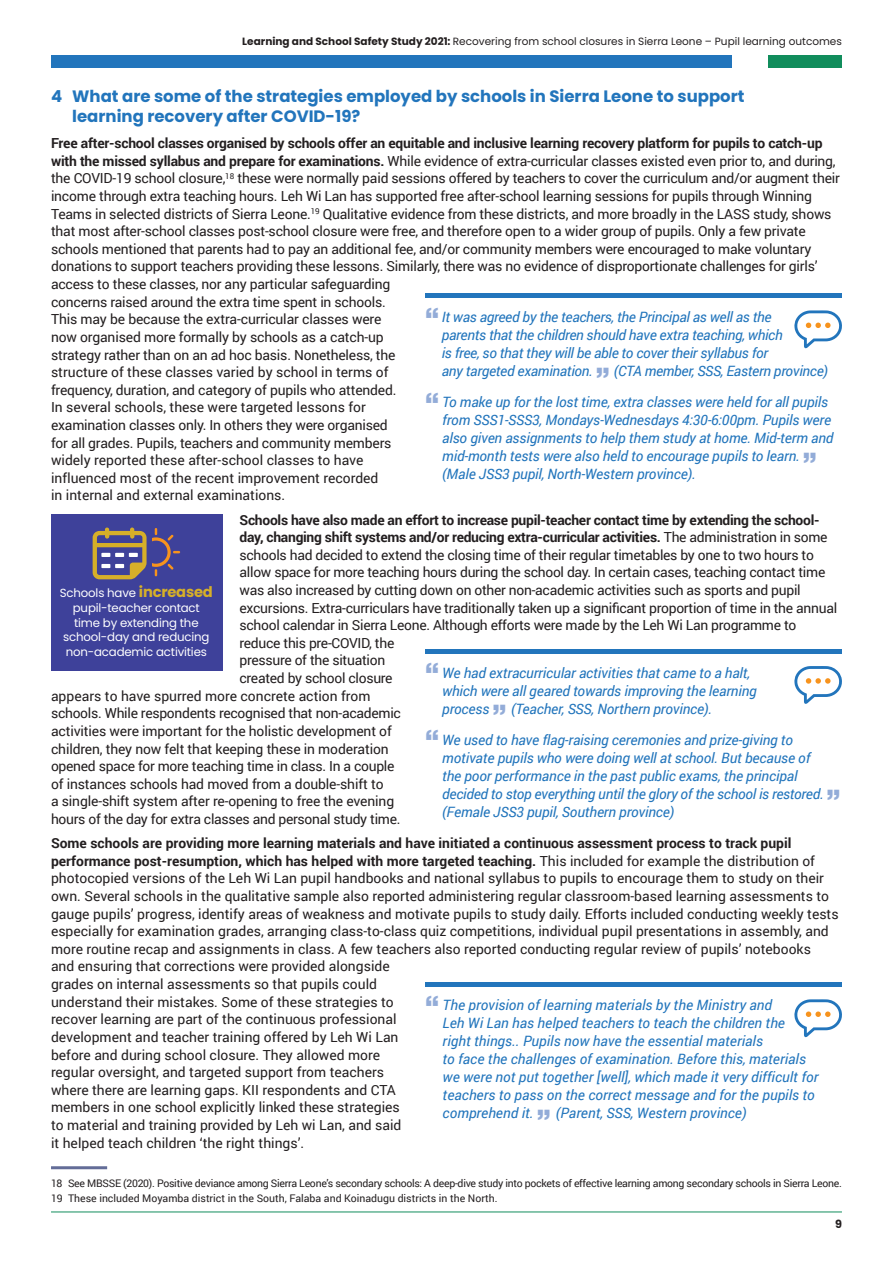
<style>
.page{position:relative;width:893px;height:1263px;background:#fff}
.page>*{position:absolute;margin:0;border:0;box-sizing:border-box;transform-origin:0 0}
.t1{font:700 16.5px/19.5px "Poppins";color:#2275bc}
.t2{font:italic 14.25px/18px "Roboto";letter-spacing:-.01em;color:#2275bc}
.t3{font:13.8px/17.5px "Roboto";letter-spacing:-.015em;color:#231f20}
.t4{font:700 13.8px "Roboto";letter-spacing:-.02em;color:#231f20}
.t5{font:11.7px/14.7px "Poppins";letter-spacing:-.015em;color:#fff;text-align:center}
.t6{font:700 11.25px "Poppins";color:#231f20}
.t7{font:10.5px/15.6px "Roboto";letter-spacing:-.025em;color:#231f20}
.t8{font:10.5px "Poppins";color:#231f20}
.s1{font-weight:700}
.s2{font-weight:400}
.s3{font-family:"Helvetica Neue LT Pro";font-weight:900;font-style:normal;font-size:27px;color:#93acd8}
.s4{font-weight:700;font-size:14.7px;color:#d6af29}
</style>
<div class="page">
<hr style="left:51px;top:1211px;width:791px;height:1px;background:#118d5c">
<div style="left:768px;top:55px;width:74px;height:13px;background:#118d5c"></div>
<div style="left:51px;top:55px;width:680px;height:13px;background:#2275bc"></div>
<div style="left:425px;top:293px;width:417px;height:5px;background:#2275bc"></div>
<svg style="left:794px;top:310px;width:48px;height:38px"></svg>
<hr style="left:51px;top:1166px;width:56px;height:3px;background:#636d98">
<hr style="left:425px;top:649px;width:417px;height:4px;background:#2275bc">
<svg style="left:794px;top:666px;width:48px;height:38px"></svg>
<div style="left:425px;top:982px;width:417px;height:5px;background:#2275bc"></div>
<svg style="left:794px;top:999px;width:48px;height:38px"></svg>
<div style="left:51px;top:514px;width:172px;height:157px;background:#3e419a"></div>
<svg style="left:93px;top:527px;width:87px;height:52px"></svg>
<p class="t8" style="left:242px;top:35px;width:601px"><span class="s1">Learning and School Safety Study 2021:</span> Recovering from school closures in Sierra Leone – Pupil learning outcomes</p>
<p class="t1" style="left:72px;top:87px;width:674px;text-indent:-21px">4 What are some of the strategies employed by schools in Sierra Leone to support learning recovery after COVID-19?</p>
<p class="t3" style="left:51px;top:134px;width:790px"><span class="s1">Free after-school classes organised by schools offer an equitable and inclusive learning recovery platform for pupils to catch-up with the missed syllabus and prepare for examinations.</span> While evidence of extra-curricular classes existed even prior to, and during, the COVID-19 school closure,<sup>18</sup> these were normally paid sessions offered by teachers to cover the curriculum and/or augment their income through extra teaching hours. Leh Wi Lan has supported free after-school learning sessions for pupils through Winning Teams in selected districts of Sierra Leone.<sup>19</sup> Qualitative evidence from these districts, and more broadly in the LASS study, shows that most after-school classes post-school closure were free, and therefore open to a wider group of pupils. Only a few private schools mentioned that parents had to pay an additional fee, and/or community members were encouraged to make voluntary donations to support teachers providing these lessons. Similarly, there was no evidence of disproportionate challenges for girls’ access to these classes, nor any particular safeguarding<br>concerns raised around the extra time spent in schools.<br>This may be because the extra-curricular classes were<br>now organised more formally by schools as a catch-up<br>strategy rather than on an ad hoc basis. Nonetheless, the<br>structure of these classes varied by school in terms of<br>frequency, duration, and category of pupils who attended.<br>In several schools, these were targeted lessons for<br>examination classes only. In others they were organised<br>for all grades. Pupils, teachers and community members<br>widely reported these after-school classes to have<br>influenced most of the recent improvement recorded<br>in internal and external examinations.</p>
<p class="t4" style="left:240px;top:510px;width:581px">Schools have also made an effort to increase pupil-teacher contact time by extending the school-</p>
<p class="t4" style="left:240px;top:527px;width:590px">day, changing shift systems and/or reducing extra-curricular activities. <span class="s2">The administration in some</span></p>
<p class="t3" style="left:240px;top:545px;width:576px">schools had decided to extend the closing time of their regular timetables by one to two hours to</p>
<p class="t3" style="left:240px;top:563px;width:587px">allow space for more teaching hours during the school day. In certain cases, teaching contact time</p>
<p class="t3" style="left:240px;top:581px;width:563px">was also increased by cutting down on other non-academic activities such as sports and pupil</p>
<p class="t3" style="left:240px;top:598px;width:599px">excursions. Extra-curriculars have traditionally taken up a significant proportion of time in the annual</p>
<p class="t3" style="left:240px;top:616px;width:558px">school calendar in Sierra Leone. Although efforts were made by the Leh Wi Lan programme to</p>
<p class="t3" style="left:240px;top:634px;width:156px">reduce this pre-COVID, the</p>
<p class="t3" style="left:240px;top:651px;width:147px">pressure of the situation</p>
<p class="t3" style="left:240px;top:669px;width:155px">created by school closure</p>
<p class="t3" style="left:51px;top:686px;width:321px">appears to have spurred more concrete action from</p>
<p class="t3" style="left:51px;top:704px;width:351px">schools. While respondents recognised that non-academic</p>
<p class="t3" style="left:51px;top:722px;width:342px">activities were important for the holistic development of</p>
<p class="t3" style="left:51px;top:739px;width:339px">children, they now felt that keeping these in moderation</p>
<p class="t3" style="left:51px;top:757px;width:345px">opened space for more teaching time in class. In a couple</p>
<p class="t3" style="left:51px;top:775px;width:334px">of instances schools had moved from a double-shift to</p>
<p class="t3" style="left:51px;top:792px;width:345px">a single-shift system after re-opening to free the evening</p>
<p class="t3" style="left:51px;top:810px;width:351px">hours of the day for extra classes and personal study time.</p>
<p class="t3" style="left:51px;top:834px;width:789px"><span class="s1">Some schools are providing more learning materials and have initiated a continuous assessment process to track pupil performance post-resumption, which has helped with more targeted teaching.</span> This included for example the distribution of photocopied versions of the Leh Wi Lan pupil handbooks and national syllabus to pupils to encourage them to study on their own. Several schools in the qualitative sample also reported administering regular classroom-based learning assessments to gauge pupils’ progress, identify areas of weakness and motivate pupils to study daily. Efforts included conducting weekly tests especially for examination grades, arranging class-to-class quiz competitions, individual pupil presentations in assembly, and more routine recap and assignments in class. A few teachers also reported conducting regular review of pupils’ notebooks<br>and ensuring that corrections were provided alongside<br>grades on internal assessments so that pupils could<br>understand their mistakes. Some of these strategies to<br>recover learning are part of the continuous professional<br>development and teacher training offered by Leh Wi Lan<br>before and during school closure. They allowed more<br>regular oversight, and targeted support from teachers<br>where there are learning gaps. KII respondents and CTA<br>members in one school explicitly linked these strategies<br>to material and training provided by Leh wi Lan, and said<br>it helped teach children ‘the right things’.</p>
<p class="t2" style="left:442px;top:308px;width:388px;text-indent:-17px"><span class="s3">“</span> It was agreed by the teachers, the Principal as well as the<br>parents that the children should have extra teaching, which<br>is free, so that they will be able to cover their syllabus for<br>any targeted examination. <span class="s3">”</span> (CTA member, SSS, Eastern province)</p>
<p class="t2" style="left:442px;top:392px;width:393px;text-indent:-17px"><span class="s3">“</span> To make up for the lost time, extra classes were held for all pupils from SSS1-SSS3, Mondays-Wednesdays 4:30-6:00pm. Pupils were also given assignments to help them study at home. Mid-term and mid-month tests were also held to encourage pupils to learn. <span class="s3">” </span>(Male JSS3 pupil, North-Western province).</p>
<p class="t5" style="left:60px;top:586px;width:154px">Schools have <span class="s4">increased </span>pupil-teacher contact time by extending the school-day and reducing non-academic activities</p>
<p class="t2" style="left:442px;top:663px;width:316px;text-indent:-17px"><span class="s3">“</span> We had extracurricular activities that came to a halt, which were all geared towards improving the learning process <span class="s3">”</span> (Teacher, SSS, Northern province).</p>
<p class="t2" style="left:442px;top:730px;width:400px;text-indent:-17px"><span class="s3">“</span> We used to have flag-raising ceremonies and prize-giving to motivate pupils who were doing well at school. But because of<br>the poor performance in the past public exams, the principal decided to stop everything until the glory of the school is restored. <span class="s3">” </span>(Female JSS3 pupil, Southern province)</p>
<p class="t2" style="left:443px;top:995px;width:377px;text-indent:-17px"><span class="s3">“</span> The provision of learning materials by the Ministry and<br>Leh Wi Lan has helped teachers to teach the children the<br>right things.. Pupils now have the essential materials<br>to face the challenges of examination. Before this, materials we were not put together [well], which made it very difficult for teachers to pass on the correct message and for the pupils to comprehend it. <span class="s3">”</span> (Parent, SSS, Western province)</p>
<p class="t7" style="left:51px;top:1175px;width:792px">18 See MBSSE (2020). Positive deviance among Sierra Leone’s secondary schools: A deep-dive study into pockets of effective learning among secondary schools in Sierra Leone.<br>19 These included Moyamba district in the South, Falaba and Koinadugu districts in the North.</p>
<p class="t6" style="left:835px;top:1217px;width:8px">9</p>
</div>
